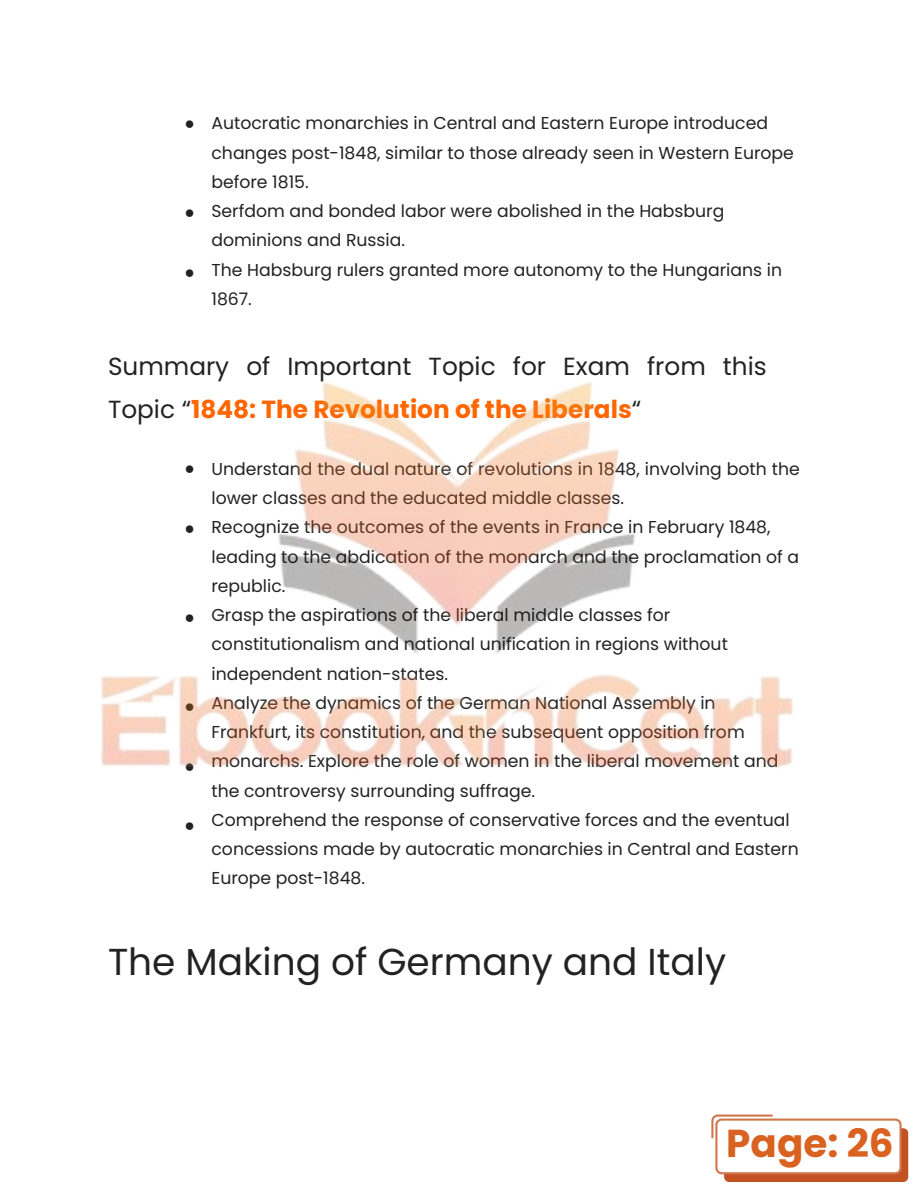
<style>
.page{position:relative;width:918px;height:1188px;background:#fff}
.page>*{position:absolute;margin:0;border:0;box-sizing:border-box;transform-origin:0 0}
.t1{font:700 38.85px "Poppins";color:#da6220}
.t2{font:37.5px "Poppins";color:#222}
.t3{font:24.75px/43.8px "Poppins";color:#222}
.t4{font:17.25px/29.2px "Poppins";color:#222}
.t5{font:17.25px "Arimo";color:#222}
.s1{font-weight:700;color:#f60}
</style>
<div class="page">
<div style="left:724px;top:1128px;width:184px;height:54px;background:#c25123;border-radius:5px"></div>
<svg style="left:711px;top:1115px;width:191px;height:59px"></svg>
<img style="left:101px;top:382px;width:692px;height:385px">
<p class="t5" style="left:184px;top:113px;width:12px">●</p>
<p class="t5" style="left:184px;top:202px;width:12px">●</p>
<p class="t5" style="left:184px;top:262px;width:12px">●</p>
<p class="t4" style="left:212px;top:109px;width:584px">Autocratic monarchies in Central and Eastern Europe introduced changes post-1848, similar to those already seen in Western Europe before 1815.<br>Serfdom and bonded labor were abolished in the Habsburg dominions and Russia.<br>The Habsburg rulers granted more autonomy to the Hungarians in 1867.</p>
<h3 class="t3" style="left:108px;top:344px;width:660px">Summary of Important Topic for Exam from this<br>Topic “<span class="s1">1848: The Revolution of the Liberals</span>“</h3>
<p class="t5" style="left:184px;top:459px;width:12px">●</p>
<p class="t5" style="left:184px;top:518px;width:12px">●</p>
<p class="t5" style="left:184px;top:607px;width:12px">●</p>
<p class="t5" style="left:184px;top:697px;width:12px">●</p>
<p class="t5" style="left:184px;top:756px;width:12px">●</p>
<p class="t5" style="left:184px;top:816px;width:12px">●</p>
<p class="t4" style="left:212px;top:454px;width:590px">Understand the dual nature of revolutions in 1848, involving both the lower classes and the educated middle classes.<br>Recognize the outcomes of the events in France in February 1848, leading to the abdication of the monarch and the proclamation of a republic.<br>Grasp the aspirations of the liberal middle classes for constitutionalism and national unification in regions without independent nation-states.<br>Analyze the dynamics of the German National Assembly in<br>Frankfurt, its constitution, and the subsequent opposition from monarchs. Explore the role of women in the liberal movement and the controversy surrounding suffrage.<br>Comprehend the response of conservative forces and the eventual concessions made by autocratic monarchies in Central and Eastern Europe post-1848.</p>
<h2 class="t2" style="left:108px;top:935px;width:620px">The Making of Germany and Italy</h2>
<h1 class="t1" style="left:726px;top:1116px;width:169px">Page: 26</h1>
</div>
